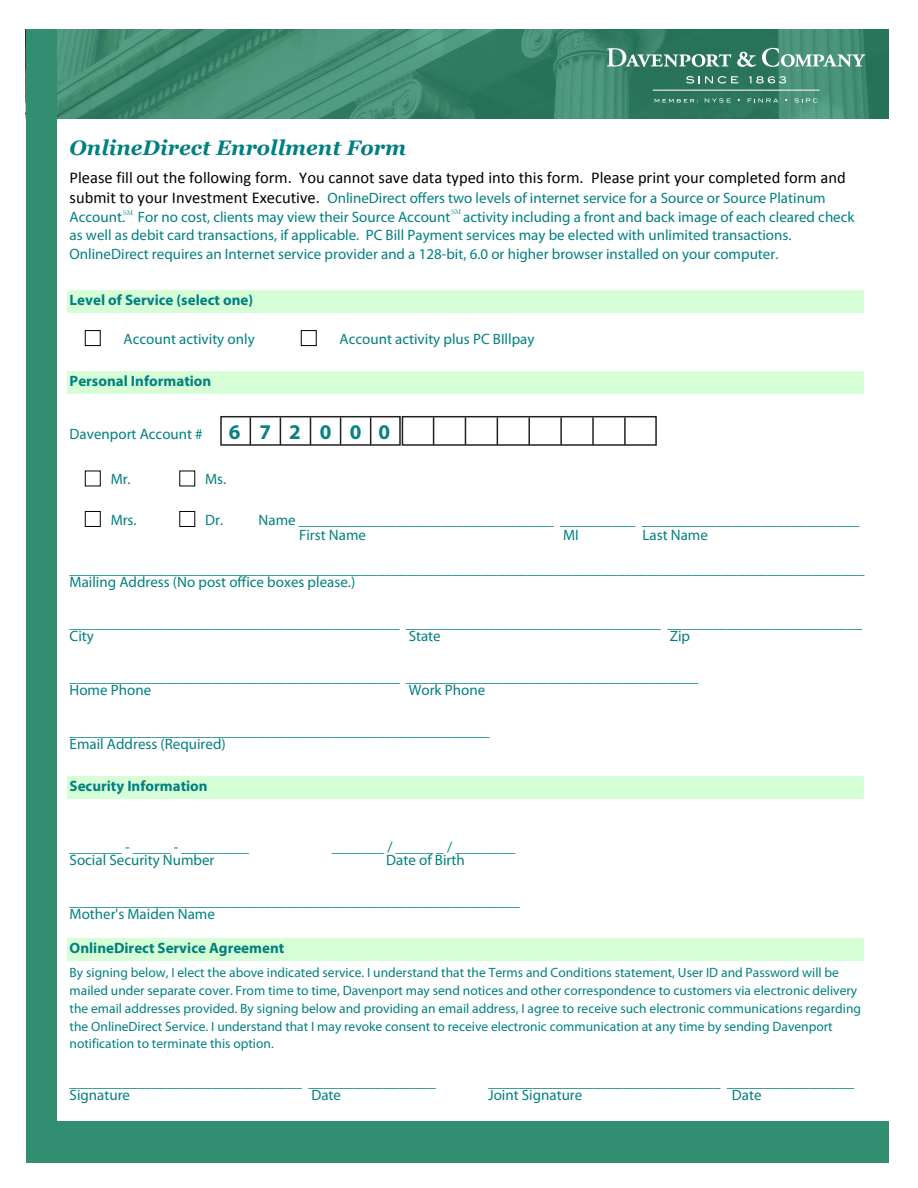
<style>
.page{position:relative;width:918px;height:1188px;background:#fff}
.page>*{position:absolute;margin:0;border:0;box-sizing:border-box;transform-origin:0 0}
.t1{font:italic 700 21px "Georgia";color:#008080}
.t2{font:700 21px "Myriad Pro";color:#0a8181}
.t3{font:16.5px "Calibri";color:#000}
.t4{font:15px/18.6px "Myriad Pro";color:#008080}
.t5{font:700 15px "Myriad Pro";color:#008080}
.t6{font:13.5px/17.7px "Myriad Pro";color:#008080}
.t7{font:7.5px "Garamond";color:#008080}
.s1{font-family:"Calibri";font-size:16.5px;color:#000}
</style>
<div class="page">
<div style="left:68px;top:290px;width:796px;height:22px;background:#d7ffd7"></div>
<div style="left:68px;top:371px;width:796px;height:22px;background:#d7ffd7"></div>
<div style="left:68px;top:776px;width:796px;height:22px;background:#d7ffd7"></div>
<div style="left:68px;top:938px;width:796px;height:22px;background:#d7ffd7"></div>
<div style="left:85px;top:330px;width:16px;height:16px;border:1px solid #000"></div>
<div style="left:301px;top:330px;width:16px;height:16px;border:1px solid #000"></div>
<div style="left:85px;top:471px;width:16px;height:15px;border:1px solid #000"></div>
<div style="left:85px;top:511px;width:16px;height:16px;border:1px solid #000"></div>
<div style="left:179px;top:511px;width:16px;height:16px;border:1px solid #000"></div>
<div style="left:220px;top:416px;width:181px;height:30px;border:2px solid #231f20"></div>
<svg style="left:250px;top:417px;width:1px;height:28px"></svg>
<svg style="left:280px;top:417px;width:1px;height:28px"></svg>
<svg style="left:310px;top:417px;width:1px;height:28px"></svg>
<svg style="left:340px;top:417px;width:1px;height:28px"></svg>
<svg style="left:370px;top:417px;width:1px;height:28px"></svg>
<div style="left:402px;top:416px;width:255px;height:30px;border:2px solid #231f20"></div>
<svg style="left:433px;top:417px;width:1px;height:28px"></svg>
<svg style="left:465px;top:417px;width:1px;height:28px"></svg>
<svg style="left:497px;top:417px;width:1px;height:28px"></svg>
<svg style="left:529px;top:417px;width:1px;height:28px"></svg>
<hr style="left:560px;top:417px;width:2px;height:28px;background:#231f20">
<hr style="left:592px;top:417px;width:2px;height:28px;background:#231f20">
<hr style="left:624px;top:417px;width:2px;height:28px;background:#231f20">
<svg style="left:56px;top:29px;width:833px;height:89px;background:#3e876e"></svg>
<div style="left:26px;top:29px;width:30px;height:1133px;background:#318e70"></div>
<div style="left:26px;top:1121px;width:863px;height:41px;background:#318e70"></div>
<svg style="left:607px;top:48px;width:124px;height:19px"></svg>
<svg style="left:737px;top:52px;width:19px;height:15px"></svg>
<svg style="left:762px;top:48px;width:103px;height:19px"></svg>
<svg style="left:686px;top:76px;width:52px;height:8px"></svg>
<svg style="left:749px;top:76px;width:37px;height:7px"></svg>
<svg style="left:655px;top:99px;width:43px;height:4px"></svg>
<svg style="left:705px;top:98px;width:26px;height:5px"></svg>
<svg style="left:748px;top:99px;width:30px;height:3px"></svg>
<svg style="left:794px;top:98px;width:24px;height:5px"></svg>
<hr style="left:653px;top:90px;width:167px;height:1px;background:#fff">
<p class="t1" style="left:70px;top:136px;width:338px">OnlineDirect Enrollment Form</p>
<p class="t3" style="left:70px;top:168px;width:778px">Please fill out the following form. You cannot save data typed into this form. Please print your completed form and</p>
<p class="t4" style="left:70px;top:188px;width:786px"><span class="s1">submit to your Investment Executive.</span> OnlineDirect offers two levels of internet service for a Source or Source Platinum Account. For no cost, clients may view their Source Account activity including a front and back image of each cleared check as well as debit card transactions, if applicable. PC Bill Payment services may be elected with unlimited transactions.<br>OnlineDirect requires an Internet service provider and a 128-bit, 6.0 or higher browser installed on your computer.</p>
<p class="t7" style="left:123px;top:208px;width:11px">SM</p>
<p class="t7" style="left:451px;top:207px;width:11px">SM</p>
<p class="t5" style="left:70px;top:290px;width:185px">Level of Service (select one)</p>
<p class="t4" style="left:124px;top:330px;width:133px">Account activity only</p>
<p class="t4" style="left:340px;top:330px;width:196px">Account activity plus PC BIllpay</p>
<p class="t5" style="left:70px;top:371px;width:143px">Personal Information</p>
<p class="t2" style="left:229px;top:418px;width:163px">6 7 2 0 0 0</p>
<p class="t4" style="left:70px;top:424px;width:135px">Davenport Account #</p>
<p class="t4" style="left:111px;top:470px;width:22px">Mr.</p>
<p class="t4" style="left:111px;top:510px;width:28px">Mrs.</p>
<p class="t4" style="left:205px;top:470px;width:23px">Ms.</p>
<p class="t4" style="left:299px;top:512px;width:562px;line-height:14.5px;text-indent:-94px">Dr. Name __________________________________ __________ _____________________________<br>First Name</p>
<p class="t4" style="left:563px;top:525px;width:17px">MI</p>
<p class="t4" style="left:642px;top:525px;width:67px">Last Name</p>
<p class="t4" style="left:70px;top:562px;width:797px;line-height:13.5px">__________________________________________________________________________________________________________<br>Mailing Address (No post office boxes please.)</p>
<p class="t4" style="left:70px;top:613px;width:794px">____________________________________________ __________________________________ __________________________</p>
<p class="t4" style="left:70px;top:627px;width:26px">City</p>
<p class="t4" style="left:409px;top:627px;width:34px">State</p>
<p class="t4" style="left:670px;top:627px;width:22px">Zip</p>
<p class="t4" style="left:70px;top:667px;width:630px">____________________________________________ _______________________________________</p>
<p class="t4" style="left:70px;top:681px;width:83px">Home Phone</p>
<p class="t4" style="left:409px;top:681px;width:78px">Work Phone</p>
<p class="t4" style="left:70px;top:721px;width:421px">________________________________________________________</p>
<p class="t4" style="left:70px;top:735px;width:158px">Email Address (Required)</p>
<p class="t5" style="left:70px;top:776px;width:140px">Security Information</p>
<p class="t4" style="left:70px;top:837px;width:181px">_______ - _____ - _________</p>
<p class="t4" style="left:332px;top:837px;width:185px">_______ / _____ _ / ________</p>
<p class="t4" style="left:70px;top:851px;width:146px">Social Security Number</p>
<p class="t4" style="left:386px;top:851px;width:80px">Date of Birth</p>
<p class="t4" style="left:70px;top:891px;width:451px">____________________________________________________________</p>
<p class="t4" style="left:70px;top:905px;width:147px">Mother's Maiden Name</p>
<p class="t5" style="left:70px;top:938px;width:216px">OnlineDirect Service Agreement</p>
<p class="t6" style="left:70px;top:964px;width:793px">By signing below, I elect the above indicated service. I understand that the Terms and Conditions statement, User ID and Password will be mailed under separate cover. From time to time, Davenport may send notices and other correspondence to customers via electronic delivery the email addresses provided. By signing below and providing an email address, I agree to receive such electronic communications regarding the OnlineDirect Service. I understand that I may revoke consent to receive electronic communication at any time by sending Davenport notification to terminate this option.</p>
<p class="t4" style="left:70px;top:1086px;width:62px">Signature</p>
<p class="t4" style="left:311px;top:1086px;width:31px">Date</p>
<p class="t4" style="left:70px;top:1072px;width:368px">_______________________________ _________________</p>
<p class="t4" style="left:488px;top:1075px;width:368px;line-height:13.5px">_______________________________ _________________<br>Joint Signature</p>
<p class="t4" style="left:732px;top:1086px;width:31px">Date</p>
</div>
